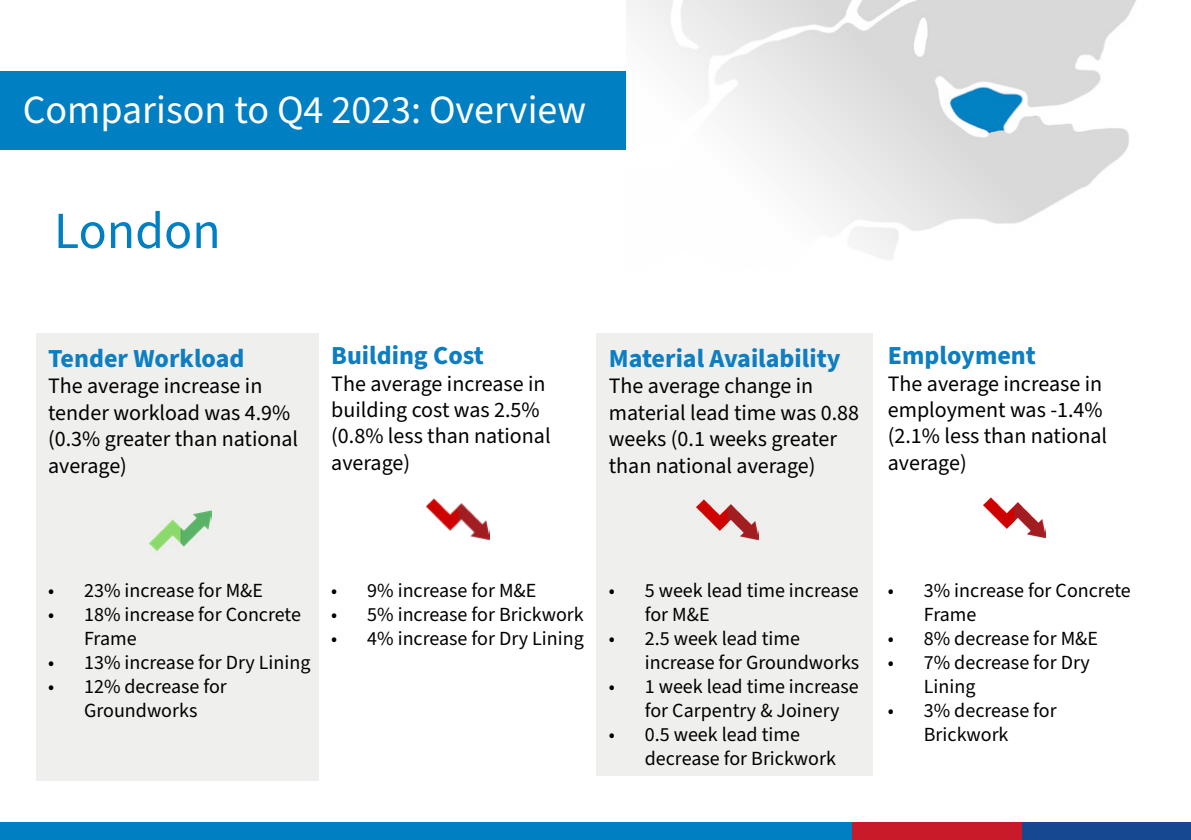
<style>
.page{position:relative;width:1191px;height:840px;background:#fff}
.page>*{position:absolute;margin:0;border:0;box-sizing:border-box;transform-origin:0 0}
.t1{font:52px "Source Sans Pro";color:#007fc2}
.t2{font:40px "Source Sans Pro";color:#fff}
.t3{font:700 26px "Source Sans Pro";color:#0c7ec1}
.t4{font:22px/26.4px "Source Sans Pro";color:#000}
.t5{font:20px/24px "Source Sans Pro";color:#000}
</style>
<div class="page">
<img style="left:626px;top:0;width:510px;height:260px">
<div style="left:1px;top:71px;width:625px;height:78px;background:#007fc2"></div>
<div style="left:0;top:822px;width:1191px;height:17px;background:#007fc2"></div>
<div style="left:37px;top:333px;width:282px;height:447px;background:#efefee"></div>
<div style="left:596px;top:333px;width:277px;height:442px;background:#efefee"></div>
<img style="left:983px;top:497px;width:62px;height:42px">
<img style="left:149px;top:510px;width:63px;height:41px">
<img style="left:427px;top:498px;width:62px;height:43px">
<div style="left:852px;top:822px;width:170px;height:17px;background:#c71b2a"></div>
<div style="left:1022px;top:822px;width:169px;height:17px;background:#144992"></div>
<img style="left:696px;top:499px;width:62px;height:42px">
<h2 class="t2" style="left:23px;top:83px;width:565px">Comparison to Q4 2023: Overview</h2>
<h1 class="t1" style="left:54px;top:196px;width:168px">London</h1>
<h3 class="t3" style="left:48px;top:340px;width:198px">Tender Workload</h3>
<p class="t4" style="left:48px;top:373px;width:251px">The average increase in tender workload was 4.9% (0.3% greater than national average)</p>
<h3 class="t3" style="left:331px;top:337px;width:154px">Building Cost</h3>
<p class="t4" style="left:331px;top:370px;width:221px">The average increase in building cost was 2.5% (0.8% less than national average)</p>
<h3 class="t3" style="left:609px;top:340px;width:233px">Material Availability</h3>
<p class="t4" style="left:609px;top:373px;width:252px">The average change in material lead time was 0.88 weeks (0.1 weeks greater than national average)</p>
<h3 class="t3" style="left:888px;top:337px;width:150px">Employment</h3>
<p class="t4" style="left:888px;top:370px;width:221px">The average increase in employment was -1.4% (2.1% less than national average)</p>
<p class="t5" style="left:48px;top:578px;width:216px">• 23% increase for M&amp;E</p>
<p class="t5" style="left:84px;top:602px;width:218px;text-indent:-36px">• 18% increase for Concrete<br>Frame</p>
<p class="t5" style="left:48px;top:650px;width:264px">• 13% increase for Dry Lining</p>
<p class="t5" style="left:48px;top:674px;width:180px;text-align:center">• 12% decrease for<br>Groundworks</p>
<p class="t5" style="left:331px;top:578px;width:206px">• 9% increase for M&amp;E</p>
<p class="t5" style="left:331px;top:602px;width:254px">• 5% increase for Brickwork</p>
<p class="t5" style="left:331px;top:626px;width:254px">• 4% increase for Dry Lining</p>
<p class="t5" style="left:645px;top:578px;width:215px;text-indent:-36px">• 5 week lead time increase for M&amp;E</p>
<p class="t5" style="left:645px;top:626px;width:216px;text-indent:-36px">• 2.5 week lead time increase for Groundworks</p>
<p class="t5" style="left:645px;top:674px;width:215px;text-indent:-36px">• 1 week lead time increase for Carpentry &amp; Joinery</p>
<p class="t5" style="left:645px;top:722px;width:193px;text-indent:-36px">• 0.5 week lead time decrease for Brickwork</p>
<p class="t5" style="left:924px;top:578px;width:208px;text-indent:-36px">• 3% increase for Concrete<br>Frame</p>
<p class="t5" style="left:888px;top:626px;width:212px">• 8% decrease for M&amp;E</p>
<p class="t5" style="left:924px;top:650px;width:167px;text-indent:-36px">• 7% decrease for Dry<br>Lining</p>
<p class="t5" style="left:924px;top:698px;width:134px;text-indent:-36px">• 3% decrease for<br>Brickwork</p>
</div>
